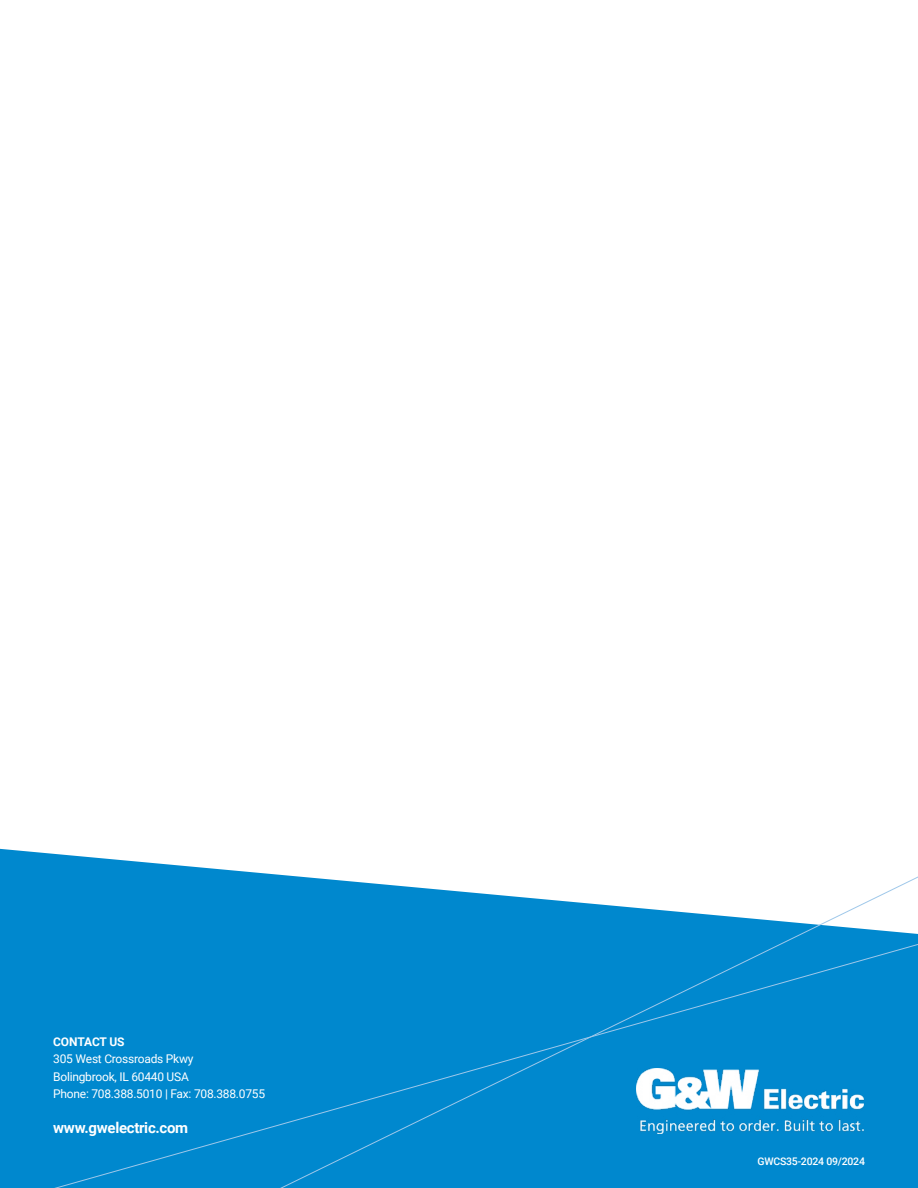
<style>
.page{position:relative;width:918px;height:1188px;background:#fff}
.page>*{position:absolute;margin:0;border:0;box-sizing:border-box;transform-origin:0 0}
.t1{font:700 15px "Roboto";letter-spacing:-.02em;color:#fff}
.t2{font:12px "Roboto";letter-spacing:-.02em;color:#fff}
.t3{font:700 12px "Roboto";letter-spacing:-.01em;color:#fff}
.t4{font:500 10.5px "Roboto";letter-spacing:-.02em;color:#fff}
</style>
<div class="page">
<svg style="left:0;top:848px;width:918px;height:340px;background:#2599d5"></svg>
<p class="t3" style="left:53px;top:1033px;width:73px">CONTACT US</p>
<p class="t2" style="left:53px;top:1051px;width:142px">305 West Crossroads Pkwy</p>
<p class="t2" style="left:53px;top:1068px;width:137px">Bolingbrook, IL 60440 USA</p>
<p class="t2" style="left:53px;top:1086px;width:213px">Phone: 708.388.5010 | Fax: 708.388.0755</p>
<p class="t1" style="left:53px;top:1117px;width:137px">www.gwelectric.com</p>
<p class="t4" style="left:757px;top:1154px;width:109px">GWCS35-2024 09/2024</p>
</div>
